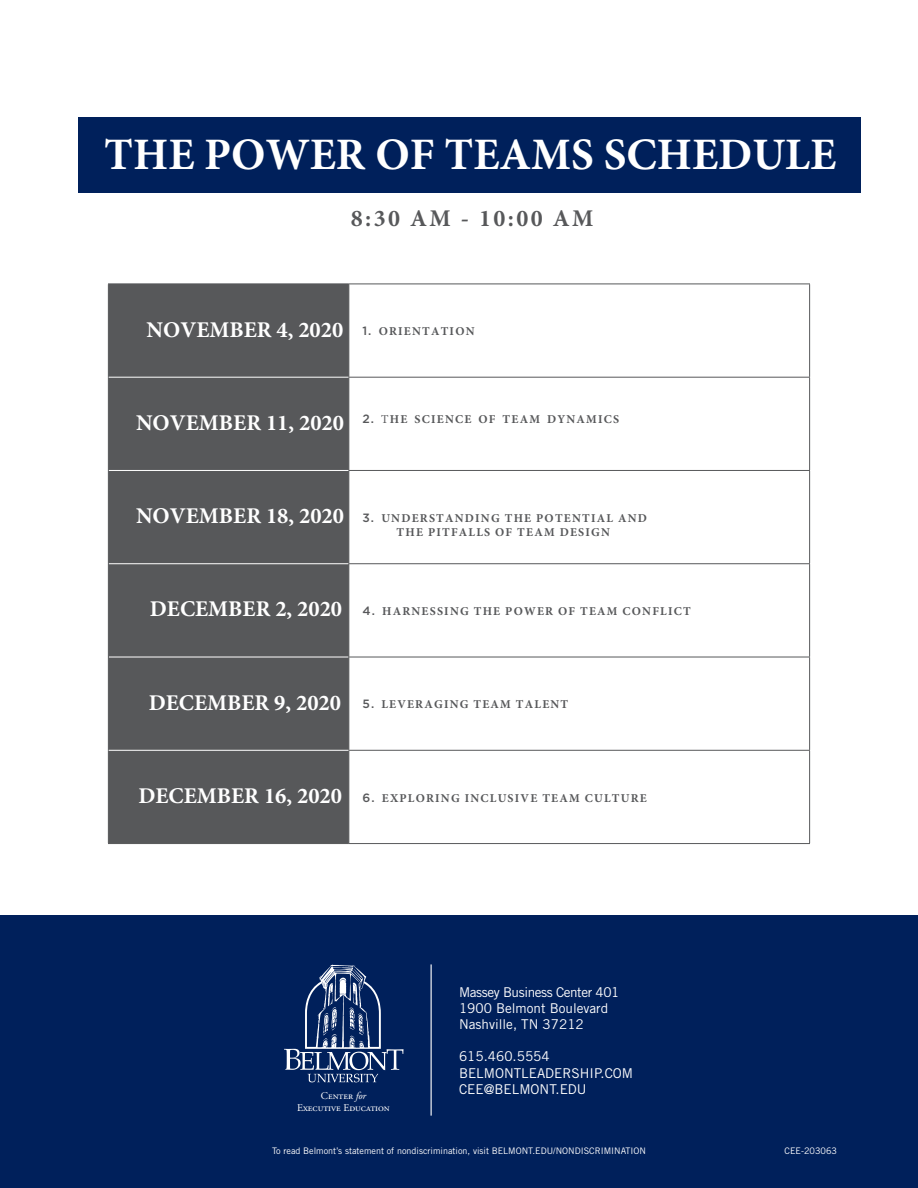
<style>
.page{position:relative;width:918px;height:1188px;background:#fff}
.page>*{position:absolute;margin:0;border:0;box-sizing:border-box;transform-origin:0 0}
.gothic_above_copy_2{font:700 45px "Minion Pro";color:#fff}
.gothic_above_copy_2-2{font:700 24px "Minion Pro";letter-spacing:.1em;color:#57585a}
.t1{font:700 22.5px "Minion Pro";color:#fff}
.t2{font:13.5px/16.2px "Trade Gothic";color:#fff}
.t3{font:700 12px/13.6px "Minion Pro";letter-spacing:.1em;color:#57585a;text-align:center}
.t4{font:10.35px/12.5px "Adobe Garamond Regular SC";color:#fff;text-align:center}
.t5{font:9px "Trade Gothic";color:#fff}
.s1{font-family:"Gotham";font-weight:500}
.s2{font-weight:400}
.s3{font-family:"Adobe Garamond";font-style:italic}
</style>
<div class="page">
<div style="left:0;top:915px;width:918px;height:273px;background:#00205b"></div>
<svg style="left:284px;top:964px;width:120px;height:118px"></svg>
<hr style="left:431px;top:964px;width:1px;height:152px;background:#fff">
<div style="left:78px;top:117px;width:783px;height:75px;background:#00205b"></div>
<div style="left:109px;top:285px;width:239px;height:558px;background:#57585a"></div>
<hr style="left:349px;top:284px;width:461px;height:1px;background:#57585a">
<hr style="left:809px;top:284px;width:1px;height:93px;background:#57585a">
<hr style="left:348px;top:377px;width:462px;height:1px;background:#57585a">
<hr style="left:809px;top:378px;width:1px;height:92px;background:#57585a">
<hr style="left:348px;top:470px;width:462px;height:1px;background:#57585a">
<hr style="left:809px;top:471px;width:1px;height:92px;background:#57585a">
<hr style="left:348px;top:563px;width:462px;height:1px;background:#57585a">
<hr style="left:809px;top:564px;width:1px;height:93px;background:#57585a">
<hr style="left:348px;top:657px;width:462px;height:1px;background:#57585a">
<hr style="left:809px;top:657px;width:1px;height:93px;background:#57585a">
<hr style="left:348px;top:750px;width:462px;height:1px;background:#57585a">
<hr style="left:809px;top:751px;width:1px;height:92px;background:#57585a">
<hr style="left:349px;top:843px;width:461px;height:1px;background:#57585a">
<hr style="left:109px;top:470px;width:239px;height:1px;background:#fff">
<hr style="left:109px;top:563px;width:239px;height:1px;background:#fff">
<hr style="left:109px;top:657px;width:239px;height:1px;background:#fff">
<hr style="left:108px;top:284px;width:241px;height:1px;background:#57585a">
<hr style="left:108px;top:284px;width:1px;height:93px;background:#57585a">
<hr style="left:348px;top:284px;width:1px;height:93px;background:#57585a">
<hr style="left:108px;top:377px;width:1px;height:93px;background:#57585a">
<hr style="left:348px;top:378px;width:1px;height:92px;background:#57585a">
<hr style="left:108px;top:470px;width:1px;height:94px;background:#57585a">
<hr style="left:348px;top:471px;width:1px;height:92px;background:#57585a">
<hr style="left:108px;top:564px;width:1px;height:93px;background:#57585a">
<hr style="left:348px;top:564px;width:1px;height:93px;background:#57585a">
<hr style="left:108px;top:657px;width:1px;height:93px;background:#57585a">
<hr style="left:348px;top:657px;width:1px;height:93px;background:#57585a">
<hr style="left:108px;top:750px;width:1px;height:93px;background:#57585a">
<hr style="left:348px;top:751px;width:1px;height:92px;background:#57585a">
<hr style="left:108px;top:843px;width:241px;height:1px;background:#57585a">
<hr style="left:109px;top:750px;width:239px;height:1px;background:#fff">
<hr style="left:109px;top:377px;width:239px;height:1px;background:#fff">
<p class="gothic_above_copy_2" style="left:104px;top:123px;width:733px">THE POWER OF TEAMS SCHEDULE</p>
<p class="gothic_above_copy_2-2" style="left:351px;top:202px;width:244px">8:30 AM - 10:00 AM</p>
<p class="t1" style="left:147px;top:314px;width:198px">NOVEMBER 4, 2020</p>
<p class="t3" style="left:362px;top:325px;width:114px"><span class="s1">1.</span> ORIENTATION</p>
<p class="t1" style="left:136px;top:407px;width:210px">NOVEMBER 11, 2020</p>
<p class="t3" style="left:362px;top:412px;width:258px"><span class="s1">2.</span> <span class="s2">T</span>HE SCIENCE OF TEAM DYNAMICS</p>
<p class="t1" style="left:136px;top:500px;width:210px">NOVEMBER 18, 2020</p>
<p class="t3" style="left:362px;top:511px;width:286px"><span class="s1">3.</span> UNDERSTANDING THE POTENTIAL AND<br>THE PITFALLS OF TEAM DESIGN</p>
<p class="t1" style="left:150px;top:593px;width:194px">DECEMBER 2, 2020</p>
<p class="t3" style="left:362px;top:604px;width:330px"><span class="s1">4.</span> HARNESSING THE POWER OF TEAM CONFLICT</p>
<p class="t1" style="left:149px;top:687px;width:194px">DECEMBER 9, 2020</p>
<p class="t3" style="left:362px;top:698px;width:207px"><span class="s1">5.</span> LEVERAGING TEAM TALENT</p>
<p class="t1" style="left:138px;top:780px;width:205px">DECEMBER 16, 2020</p>
<p class="t3" style="left:362px;top:791px;width:286px"><span class="s1">6.</span> EXPLORING INCLUSIVE TEAM CULTURE</p>
<p class="t4" style="left:297px;top:1089px;width:94px">Center <span class="s3">for<br></span>Executive Education</p>
<p class="t2" style="left:459px;top:984px;width:162px">Massey Business Center 401<br>1900 Belmont Boulevard<br>Nashville, TN 37212</p>
<p class="t2" style="left:459px;top:1048px;width:176px">615.460.5554<br>BELMONTLEADERSHIP.COM<br>CEE@BELMONT.EDU</p>
<p class="t5" style="left:272px;top:1145px;width:375px">To read Belmont’s statement of nondiscrimination, visit BELMONT.EDU/NONDISCRIMINATION</p>
<p class="t5" style="left:785px;top:1145px;width:54px">CEE-203063</p>
</div>
